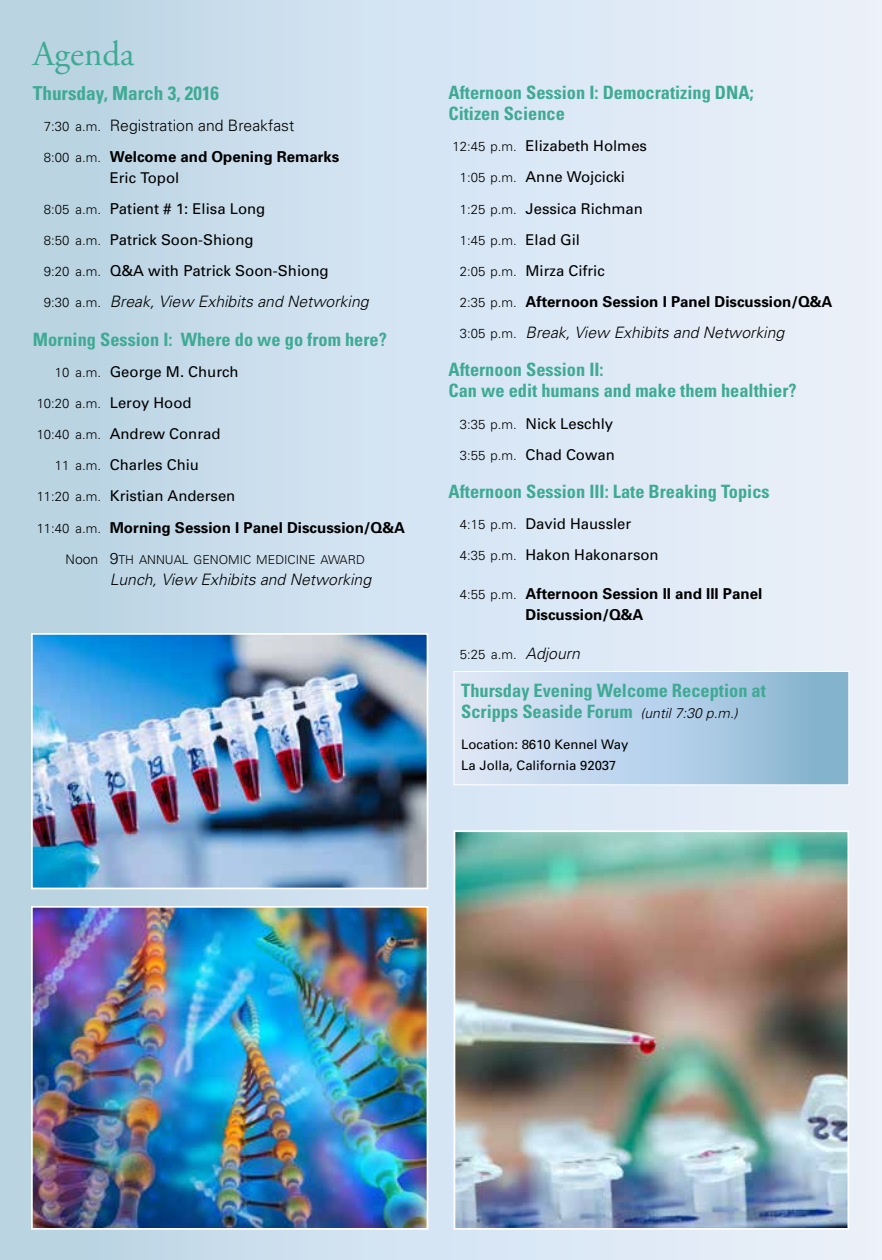
<style>
.page{position:relative;width:882px;height:1260px;background:#fff}
.page>*{position:absolute;margin:0;border:0;box-sizing:border-box;transform-origin:0 0}
.t1{font:35px "Adobe Garamond";color:#3faa94}
.t2{font:700 condensed 19.25px "Univers";color:#3faa94}
.t3{font:700 condensed 18.38px/21px "Univers";color:#3faa94}
.t4{font:italic 300 15.75px "Univers";color:#000}
.t5{font:300 15.75px "Univers";color:#000}
.t6{font:700 15.05px/21px "Univers";color:#000}
.t7{font:15.05px "Univers";color:#000}
.t8{font:14.88px/31.2px "Univers";color:#000}
.t9{font:300 13.12px "Univers";color:#000}
.t10{font:13.12px/21px "Univers";color:#000}
.t11{font:300 12.25px "Univers";color:#000}
.s1{font-size:13.12px}
.s2{font-weight:300;font-size:13.12px}
.s3{font-size:14.88px}
.s4{font-style:normal;font-size:13.12px}
.s5{font-weight:400;font-size:14.88px}
.s6{font-size:14px}
.s7{font-size:15.75px}
.s8{font-style:italic;font-size:15.75px}
.s9{font-weight:300;font-style:italic;font-stretch:normal;font-size:14px;color:#000}
</style>
<div class="page">
<div style="left:0;top:0;width:882px;height:1260px;background:linear-gradient(to right,#bad4e4,#eef3fd)"></div>
<img style="left:457px;top:833px;width:389px;height:394px">
<div style="left:454px;top:830px;width:395px;height:400px;border:2px solid #fff"></div>
<div style="left:454px;top:671px;width:395px;height:114px;background:linear-gradient(to right,#e4ebfc,#85b4d1)"></div>
<div style="left:454px;top:671px;width:395px;height:114px;border:1px solid #fff"></div>
<img style="left:34px;top:909px;width:391px;height:318px">
<div style="left:31px;top:906px;width:397px;height:324px;border:2px solid #fff"></div>
<img style="left:34px;top:636px;width:391px;height:250px">
<div style="left:31px;top:633px;width:397px;height:256px;border:2px solid #fff"></div>
<h1 class="t1" style="left:33px;top:35px;width:103px">Agenda</h1>
<p class="t2" style="left:33px;top:81px;width:188px">Thursday, March 3, 2016</p>
<p class="t5" style="left:44px;top:116px;width:252px"><span class="s1">7:30 a.m.</span> Registration and Breakfast</p>
<p class="t6" style="left:44px;top:146px;width:297px"><span class="s2">8:00 a.m.</span> Welcome and Opening Remarks</p>
<p class="t8" style="left:110px;top:162px;width:71px">Eric Topol</p>
<p class="t7" style="left:44px;top:199px;width:223px"><span class="s2">8:05 a.m.</span> Patient # 1: <span class="s3">Elisa Long</span></p>
<p class="t8" style="left:44px;top:224px;width:211px"><span class="s2">8:50 a.m.</span> Patrick Soon-Shiong</p>
<p class="t7" style="left:44px;top:262px;width:286px"><span class="s2">9:20 a.m.</span> Q&amp;A with Patrick Soon-Shiong</p>
<p class="t4" style="left:44px;top:292px;width:326px"><span class="s4">9:30 a.m.</span> Break, View Exhibits and Networking</p>
<p class="t3" style="left:33px;top:329px;width:356px">Morning Session I: Where do we go from here?</p>
<p class="t8" style="left:55px;top:356px;width:185px"><span class="s2">10 a.m.</span> George M. Church</p>
<p class="t9" style="left:37px;top:396px;width:156px">10:20 a.m. <span class="s5">Leroy Hood</span></p>
<p class="t8" style="left:37px;top:418px;width:185px"><span class="s2">10:40 a.m.</span> Andrew Conrad</p>
<p class="t8" style="left:55px;top:449px;width:146px"><span class="s2">11 a.m.</span> Charles Chiu</p>
<p class="t8" style="left:37px;top:480px;width:200px"><span class="s2">11:20 a.m.</span> Kristian Andersen</p>
<p class="t6" style="left:37px;top:516px;width:370px"><span class="s2">11:40 a.m.</span> Morning Session I Panel Discussion/Q&amp;A</p>
<p class="t11" style="left:66px;top:552px;width:301px"><span class="s1">N</span><span class="s6">oon</span> <span class="s7">9</span>TH ANNUAL GENOMIC MEDICINE AWARD</p>
<p class="t4" style="left:110px;top:570px;width:263px">Lunch, View Exhibits and Networking</p>
<p class="t3" style="left:449px;top:82px;width:307px">Afternoon Session I: Democratizing DNA;<br>Citizen Science</p>
<p class="t8" style="left:460px;top:130px;width:189px;text-indent:-7px"><span class="s2">12:45 p.m.</span> Elizabeth Holmes<br><span class="s2">1:05 p.m.</span> Anne Wojcicki<br><span class="s2">1:25 p.m.</span> Jessica Richman</p>
<p class="t9" style="left:460px;top:232px;width:122px">1:45 p.m. <span class="s5">Elad Gil</span></p>
<p class="t8" style="left:460px;top:255px;width:147px"><span class="s2">2:05 p.m.</span> Mirza Cifric</p>
<p class="t6" style="left:460px;top:290px;width:374px"><span class="s2">2:35 p.m.</span> Afternoon Session I Panel Discussion/Q&amp;A</p>
<p class="t4" style="left:460px;top:323px;width:326px"><span class="s4">3:05 p.m.</span> Break, View Exhibits and Networking</p>
<p class="t3" style="left:449px;top:359px;width:350px">Afternoon Session II:<br>Can we edit humans and make them healthier?</p>
<p class="t8" style="left:460px;top:407px;width:157px"><span class="s2">3:35 p.m.</span> Nick Leschly<br><span class="s2">3:55 p.m.</span> Chad Cowan</p>
<p class="t3" style="left:449px;top:481px;width:323px">Afternoon Session III: Late Breaking Topics</p>
<p class="t8" style="left:460px;top:508px;width:200px"><span class="s2">4:15 p.m.</span> David Haussler<br><span class="s2">4:35 p.m.</span> Hakon Hakonarson</p>
<p class="t6" style="left:526px;top:583px;width:238px;text-indent:-66px"><span class="s2">4:55 p.m.</span> Afternoon Session II and III Panel<br>Discussion/Q&amp;A</p>
<p class="t9" style="left:460px;top:646px;width:122px">5:25 a.m. <span class="s8">Adjourn</span></p>
<p class="t3" style="left:461px;top:680px;width:306px">Thursday Evening Welcome Reception at<br>Scripps Seaside Forum <span class="s9">(until 7:30 p.m.)</span></p>
<p class="t10" style="left:461px;top:734px;width:169px">Location: 8610 Kennel Way<br>La Jolla, California 92037</p>
</div>
